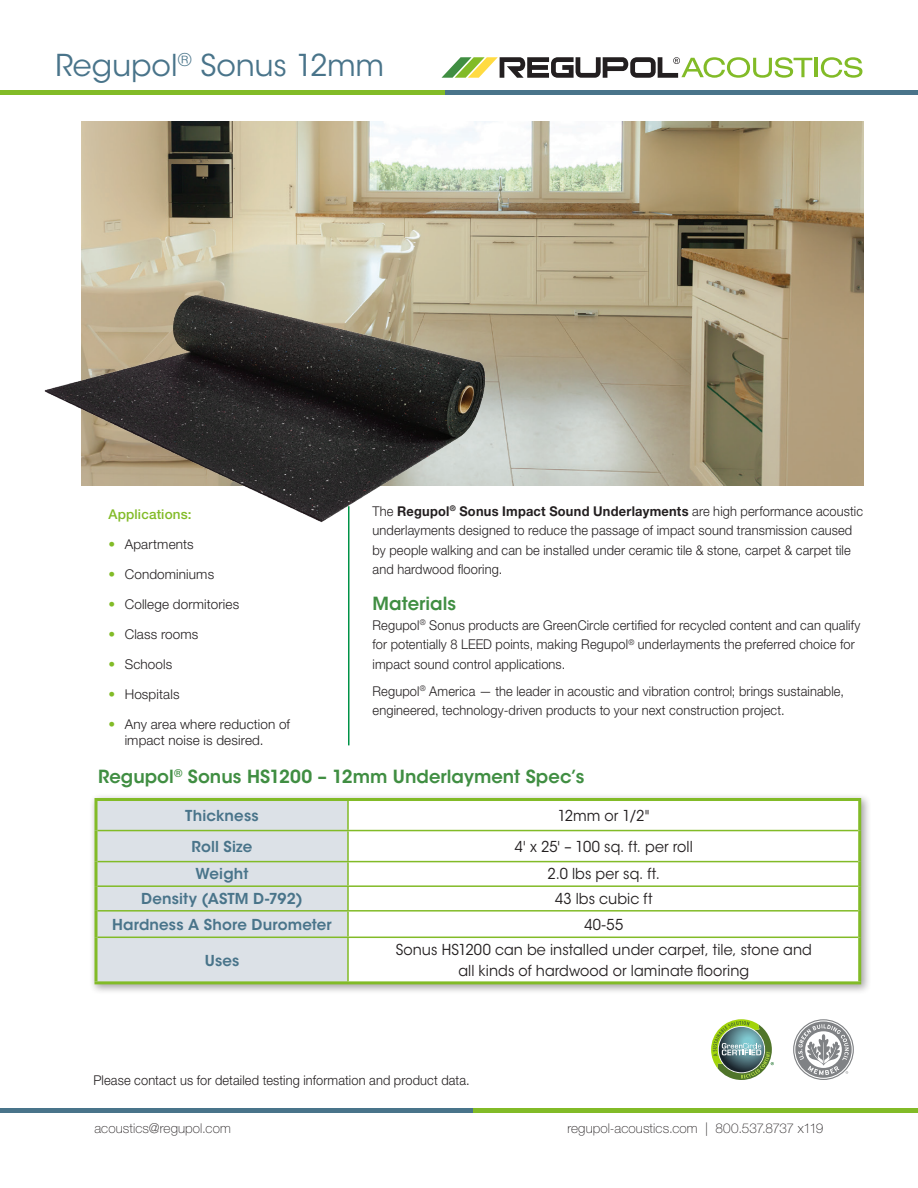
<style>
.page{position:relative;width:918px;height:1188px;background:#fff}
.page>*{position:absolute;margin:0;border:0;box-sizing:border-box;transform-origin:0 0}
.t1{font:30px "ITC Avant Garde Std";letter-spacing:-.005em;color:#49748a}
._01-SPEC-Headline{font:600 18px "ITC Avant Garde Std";color:#408e42}
._01-Paragraph{font:15px/21px "ITC Avant Garde Std";letter-spacing:.005em;color:#231f20;text-align:center;scale:.95 1}
._01-Head{font:600 15px "ITC Avant Garde Std";letter-spacing:.01em;color:#49748a}
._01-Spec-Paragraph{font:300 13.5px/19.5px "Helvetica Neue LT Std";letter-spacing:.01em;color:#231f20;scale:.95 1}
._01-Section{font:300 13.5px/16.5px "Helvetica Neue LT Std";letter-spacing:.01em;color:#231f20}
.t2{font:100 13.5px "Helvetica Neue LT Std";letter-spacing:.01em;color:#231f20}
._01-Section-2{font:500 13.5px "Helvetica Neue LT Std";letter-spacing:.01em;color:#82bb27}
.s1{font-weight:500;color:#82bb27}
.s2{font-weight:700}
</style>
<div class="page">
<hr style="left:445px;top:90px;width:473px;height:4px;background:#49748a">
<hr style="left:0;top:90px;width:445px;height:4px;background:#82bb27">
<div style="left:0;top:1108px;width:473px;height:5px;background:#49748a"></div>
<div style="left:473px;top:1108px;width:445px;height:5px;background:#82bb27"></div>
<hr style="left:815px;top:58px;width:3px;height:19px;background:#82bb27">
<svg style="left:821px;top:57px;width:41px;height:21px"></svg>
<svg style="left:442px;top:57px;width:370px;height:21px"></svg>
<img style="left:81px;top:122px;width:782px;height:364px">
<hr style="left:348px;top:506px;width:2px;height:239px;background:#009247">
<div style="left:89px;top:793px;width:782px;height:202px;background:#231f20;opacity:.4"></div>
<div style="left:98px;top:801px;width:249px;height:180px;background:#dce1e7"></div>
<svg style="left:349px;top:801px;width:509px;height:180px"></svg>
<hr style="left:94px;top:798px;width:254px;height:3px;background:#82bb27">
<svg style="left:94px;top:801px;width:4px;height:30px"></svg>
<hr style="left:348px;top:798px;width:513px;height:3px;background:#82bb27">
<hr style="left:858px;top:801px;width:3px;height:30px;background:#82bb27">
<svg style="left:94px;top:831px;width:4px;height:31px"></svg>
<hr style="left:858px;top:831px;width:3px;height:31px;background:#82bb27">
<svg style="left:94px;top:862px;width:4px;height:24px"></svg>
<hr style="left:858px;top:862px;width:3px;height:24px;background:#82bb27">
<svg style="left:94px;top:886px;width:4px;height:25px"></svg>
<hr style="left:858px;top:886px;width:3px;height:25px;background:#82bb27">
<svg style="left:94px;top:911px;width:4px;height:26px"></svg>
<hr style="left:858px;top:911px;width:3px;height:26px;background:#82bb27">
<svg style="left:94px;top:937px;width:4px;height:44px"></svg>
<hr style="left:858px;top:937px;width:3px;height:44px;background:#82bb27">
<hr style="left:94px;top:981px;width:254px;height:3px;background:#82bb27">
<hr style="left:348px;top:981px;width:513px;height:3px;background:#82bb27">
<hr style="left:347px;top:801px;width:2px;height:29px;background:#82bb27">
<hr style="left:98px;top:830px;width:250px;height:1px;background:#82bb27">
<hr style="left:348px;top:830px;width:510px;height:1px;background:#82bb27">
<hr style="left:347px;top:831px;width:2px;height:30px;background:#82bb27">
<hr style="left:98px;top:861px;width:250px;height:1px;background:#82bb27">
<hr style="left:348px;top:861px;width:510px;height:1px;background:#82bb27">
<hr style="left:347px;top:862px;width:2px;height:23px;background:#82bb27">
<hr style="left:98px;top:885px;width:250px;height:2px;background:#82bb27">
<hr style="left:348px;top:885px;width:510px;height:2px;background:#82bb27">
<hr style="left:347px;top:887px;width:2px;height:23px;background:#82bb27">
<hr style="left:98px;top:910px;width:250px;height:2px;background:#82bb27">
<hr style="left:348px;top:910px;width:510px;height:2px;background:#82bb27">
<hr style="left:347px;top:912px;width:2px;height:25px;background:#82bb27">
<hr style="left:98px;top:937px;width:250px;height:1px;background:#82bb27">
<hr style="left:348px;top:937px;width:510px;height:1px;background:#82bb27">
<hr style="left:347px;top:938px;width:2px;height:43px;background:#82bb27">
<img style="left:44px;top:284px;width:451px;height:248px">
<svg style="left:711px;top:1019px;width:63px;height:61px"></svg>
<svg style="left:793px;top:1019px;width:61px;height:61px"></svg>
<h1 class="t1" style="left:56px;top:47px;width:330px">Regupol<sup>®</sup> Sonus 12mm</h1>
<p class="_01-Section-2" style="left:109px;top:506px;width:85px">Applications:</p>
<p class="_01-Section" style="left:109px;top:536px;width:87px"><span class="s1">•</span> Apartments</p>
<p class="_01-Section" style="left:109px;top:566px;width:107px"><span class="s1">•</span> Condominiums</p>
<p class="_01-Section" style="left:109px;top:596px;width:132px"><span class="s1">•</span> College dormitories</p>
<p class="_01-Section" style="left:109px;top:626px;width:91px"><span class="s1">•</span> Class rooms</p>
<p class="_01-Section" style="left:109px;top:656px;width:65px"><span class="s1">•</span> Schools</p>
<p class="_01-Section" style="left:109px;top:686px;width:73px"><span class="s1">•</span> Hospitals</p>
<p class="_01-Section" style="left:125px;top:716px;width:167px;text-indent:-16px"><span class="s1">•</span> Any area where reduction of impact noise is desired.</p>
<p class="_01-Spec-Paragraph" style="left:373px;top:501px;width:518px">The <span class="s2">Regupol</span><sup>®</sup> <span class="s2">Sonus Impact Sound Underlayments</span> are high performance acoustic underlayments designed to reduce the passage of impact sound transmission caused by people walking and can be installed under ceramic tile &amp; stone, carpet &amp; carpet tile and hardwood flooring.</p>
<p class="_01-SPEC-Headline" style="left:373px;top:592px;width:85px">Materials</p>
<p class="_01-Spec-Paragraph" style="left:373px;top:615px;width:515px">Regupol<sup>®</sup> Sonus products are GreenCircle certified for recycled content and can qualify for potentially 8 LEED points, making Regupol<sup>®</sup> underlayments the preferred choice for impact sound control applications.</p>
<p class="_01-Spec-Paragraph" style="left:373px;top:681px;width:498px">Regupol<sup>®</sup> America — the leader in acoustic and vibration control; brings sustainable, engineered, technology-driven products to your next construction project.</p>
<p class="_01-SPEC-Headline" style="left:98px;top:765px;width:488px">Regupol<sup>®</sup> Sonus HS1200 – 12mm Underlayment Spec’s</p>
<p class="_01-Head" style="left:185px;top:806px;width:75px">Thickness</p>
<p class="_01-Paragraph" style="left:558px;top:805px;width:98px">12mm or 1/2"</p>
<p class="_01-Head" style="left:192px;top:837px;width:62px">Roll Size</p>
<p class="_01-Paragraph" style="left:515px;top:836px;width:189px">4' x 25' – 100 sq. ft. per roll</p>
<p class="_01-Head" style="left:196px;top:864px;width:54px">Weight</p>
<p class="_01-Paragraph" style="left:548px;top:864px;width:120px">2.0 lbs per sq. ft.</p>
<p class="_01-Head" style="left:141px;top:889px;width:163px">Density (ASTM D-792)</p>
<p class="_01-Paragraph" style="left:555px;top:888px;width:104px">43 lbs cubic ft</p>
<p class="_01-Head" style="left:112px;top:915px;width:221px">Hardness A Shore Durometer</p>
<p class="_01-Paragraph" style="left:584px;top:914px;width:42px">40-55</p>
<p class="_01-Head" style="left:205px;top:951px;width:36px">Uses</p>
<p class="_01-Paragraph" style="left:396px;top:939px;width:440px">Sonus HS1200 can be installed under carpet, tile, stone and all kinds of hardwood or laminate flooring</p>
<p class="_01-Spec-Paragraph" style="left:94px;top:1070px;width:398px">Please contact us for detailed testing information and product data.</p>
<p class="t2" style="left:94px;top:1121px;width:138px">acoustics@regupol.com</p>
<p class="t2" style="left:567px;top:1121px;width:258px">regupol-acoustics.com | 800.537.8737 x119</p>
</div>
